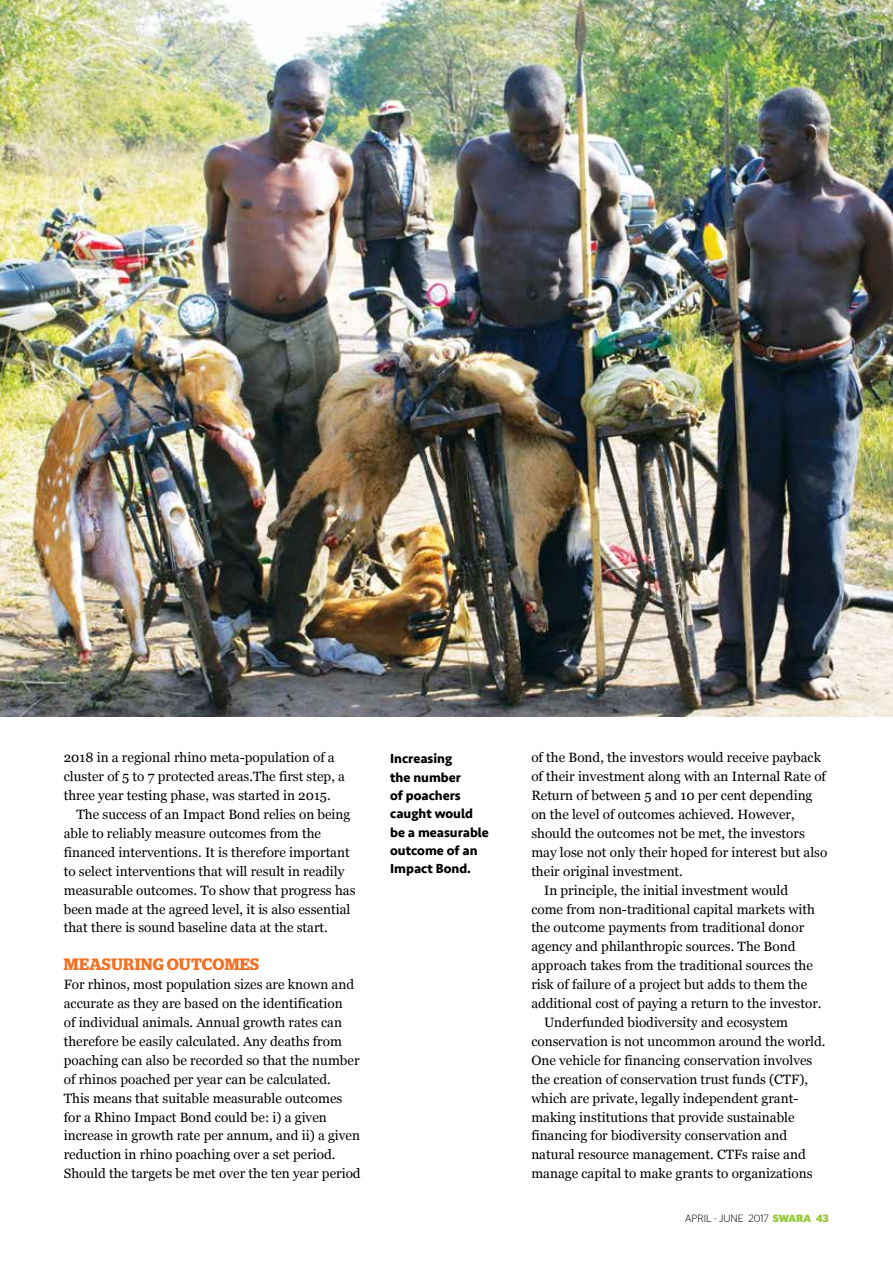
<style>
.page{position:relative;width:893px;height:1263px;background:#fff}
.page>*{position:absolute;margin:0;border:0;box-sizing:border-box;transform-origin:0 0}
.t1{font:600 16.5px "Stag";letter-spacing:.02em;color:#f36f21}
.t2{font:13.5px/18.9px "Georgia";color:#000}
.t3{font:700 13.5px/18.3px "Seravek";color:#000}
.t4{font:300 10.5px "Stag Sans";color:#000}
.s1{font-weight:700;color:#99ca3c}
</style>
<div class="page">
<img style="left:0;top:0;width:893px;height:717px">
<p class="t2" style="left:64px;top:748px;width:283px">2018 in a regional rhino meta-population of a cluster of 5 to 7 protected areas.The first step, a three year testing phase, was started in 2015.</p>
<p class="t2" style="left:64px;top:804px;width:293px;text-indent:13px">The success of an Impact Bond relies on being able to reliably measure outcomes from the financed interventions. It is therefore important to select interventions that will result in readily measurable outcomes. To show that progress has been made at the agreed level, it is also essential that there is sound baseline data at the start.</p>
<p class="t1" style="left:64px;top:955px;width:197px">MEASURING OUTCOMES</p>
<p class="t2" style="left:64px;top:974px;width:298px">For rhinos, most population sizes are known and accurate as they are based on the identification<br>of individual animals. Annual growth rates can therefore be easily calculated. Any deaths from poaching can also be recorded so that the number of rhinos poached per year can be calculated.<br>This means that suitable measurable outcomes for a Rhino Impact Bond could be: i) a given increase in growth rate per annum, and ii) a given reduction in rhino poaching over a set period.<br>Should the targets be met over the ten year period</p>
<p class="t3" style="left:390px;top:750px;width:100px">Increasing<br>the number<br>of poachers caught would be a measurable outcome of an<br>Impact Bond.</p>
<p class="t2" style="left:531px;top:748px;width:291px">of the Bond, the investors would receive payback</p>
<p class="t2" style="left:531px;top:767px;width:296px">of their investment along with an Internal Rate of</p>
<p class="t2" style="left:531px;top:785px;width:283px">Return of between 5 and 10 per cent depending</p>
<p class="t2" style="left:531px;top:804px;width:265px">on the level of outcomes achieved. However,</p>
<p class="t2" style="left:531px;top:823px;width:275px">should the outcomes not be met, the investors</p>
<p class="t2" style="left:531px;top:842px;width:298px">may lose not only their hoped for interest but also</p>
<p class="t2" style="left:531px;top:861px;width:153px">their original investment.</p>
<p class="t2" style="left:544px;top:880px;width:246px">In principle, the initial investment would</p>
<p class="t2" style="left:531px;top:899px;width:285px">come from non-traditional capital markets with</p>
<p class="t2" style="left:531px;top:918px;width:274px">the outcome payments from traditional donor</p>
<p class="t2" style="left:531px;top:937px;width:266px">agency and philanthropic sources. The Bond</p>
<p class="t2" style="left:531px;top:956px;width:283px">approach takes from the traditional sources the</p>
<p class="t2" style="left:531px;top:974px;width:277px">risk of failure of a project but adds to them the</p>
<p class="t2" style="left:531px;top:993px;width:292px">additional cost of paying a return to the investor.</p>
<p class="t2" style="left:544px;top:1012px;width:246px">Underfunded biodiversity and ecosystem</p>
<p class="t2" style="left:531px;top:1031px;width:296px">conservation is not uncommon around the world.</p>
<p class="t2" style="left:531px;top:1050px;width:283px">One vehicle for financing conservation involves</p>
<p class="t2" style="left:531px;top:1069px;width:278px">the creation of conservation trust funds (CTF),</p>
<p class="t2" style="left:531px;top:1088px;width:269px">which are private, legally independent grant-</p>
<p class="t2" style="left:531px;top:1107px;width:265px">making institutions that provide sustainable</p>
<p class="t2" style="left:531px;top:1126px;width:257px">financing for biodiversity conservation and</p>
<p class="t2" style="left:531px;top:1145px;width:276px">natural resource management. CTFs raise and</p>
<p class="t2" style="left:531px;top:1163px;width:283px">manage capital to make grants to organizations</p>
<p class="t4" style="left:685px;top:1212px;width:145px">APRIL - JUNE 2017 <span class="s1">SWARA 43</span></p>
</div>
